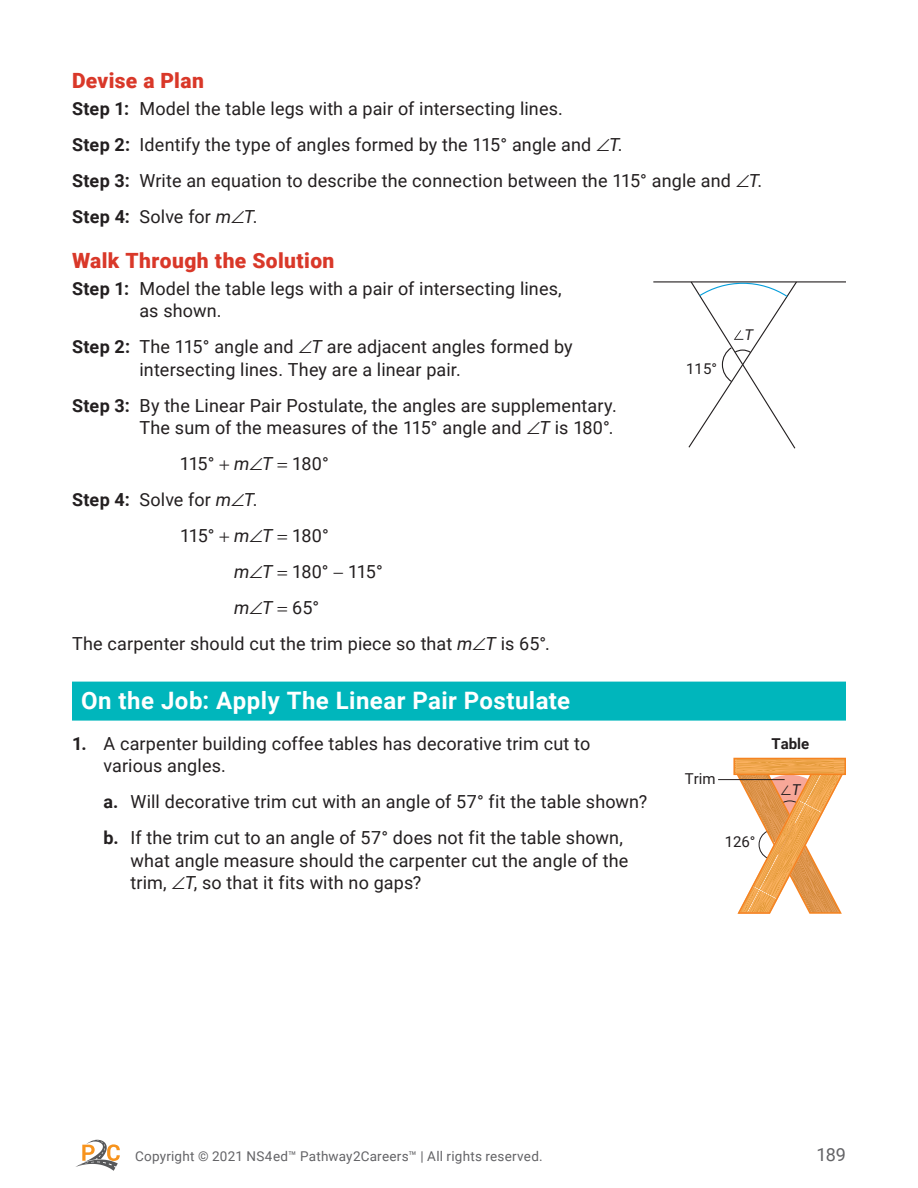
<style>
.page{position:relative;width:918px;height:1188px;background:#fff}
.page>*{position:absolute;margin:0;border:0;box-sizing:border-box;transform-origin:0 0}
.t1{font:700 24px "Roboto";letter-spacing:.02em;color:#fff}
.t2{font:900 21px "Roboto";letter-spacing:.02em;color:#d93829}
.t3{font:18px/22.5px "Roboto";letter-spacing:.01em;color:#231f20}
.t4{font:18px "Roboto";color:#636366}
.t5{font:15px "Roboto";color:#231f20}
.t6{font:700 15px "Roboto";color:#231f20}
.t7{font:italic 15px "Roboto";color:#231f20}
.t8{font:13.5px "Roboto";letter-spacing:.02em;color:#636366}
.s1{font-weight:700}
.s2{font-style:italic}
</style>
<div class="page">
<div style="left:72px;top:682px;width:774px;height:39px;background:#00b6bc"></div>
<hr style="left:653px;top:281px;width:193px;height:1px;background:#231f20">
<svg style="left:687px;top:281px;width:111px;height:168px"></svg>
<svg style="left:735px;top:775px;width:109px;height:139px"></svg>
<svg style="left:736px;top:761px;width:107px;height:11px"></svg>
<div style="left:733px;top:758px;width:113px;height:17px;border:2px solid #f58320"></div>
<hr style="left:718px;top:779px;width:67px;height:1px;background:#231f20">
<svg style="left:76px;top:1140px;width:44px;height:31px"></svg>
<p class="t2" style="left:72px;top:66px;width:133px">Devise a Plan</p>
<p class="t3" style="left:72px;top:90px;width:692px;line-height:36px"><span class="s1">Step 1:</span> Model the table legs with a pair of intersecting lines.<br><span class="s1">Step 2:</span> Identify the type of angles formed by the 115° angle and ∠<span class="s2">T</span>.<br><span class="s1">Step 3:</span> Write an equation to describe the connection between the 115° angle and ∠<span class="s2">T</span>.<br><span class="s1">Step 4:</span> Solve for <span class="s2">m</span>∠<span class="s2">T</span>.</p>
<p class="t2" style="left:72px;top:246px;width:264px">Walk Through the Solution</p>
<p class="t3" style="left:140px;top:276px;width:424px;text-indent:-68px"><span class="s1">Step 1:</span> Model the table legs with a pair of intersecting lines, as shown.</p>
<p class="t3" style="left:140px;top:335px;width:435px;text-indent:-68px"><span class="s1">Step 2:</span> The 115° angle and ∠<span class="s2">T</span> are adjacent angles formed by intersecting lines. They are a linear pair.</p>
<p class="t3" style="left:72px;top:393px;width:546px;text-align:right"><span class="s1">Step 3:</span> By the Linear Pair Postulate, the angles are supplementary.<br>The sum of the measures of the 115° angle and ∠<span class="s2">T</span> is 180°.</p>
<p class="t3" style="left:180px;top:452px;width:150px">115° <span class="s2">m</span>∠<span class="s2">T</span> 180°</p>
<p class="t3" style="left:72px;top:488px;width:187px"><span class="s1">Step 4:</span> Solve for <span class="s2">m</span>∠<span class="s2">T</span>.</p>
<p class="t3" style="left:180px;top:524px;width:150px">115° <span class="s2">m</span>∠<span class="s2">T</span> 180°</p>
<p class="t3" style="left:234px;top:560px;width:150px"><span class="s2">m</span>∠<span class="s2">T</span> 180° − 115°</p>
<p class="t3" style="left:234px;top:596px;width:87px"><span class="s2">m</span>∠<span class="s2">T</span> 65°</p>
<p class="t3" style="left:72px;top:632px;width:479px">The carpenter should cut the trim piece so that <span class="s2">m</span>∠<span class="s2">T</span> is 65°.</p>
<h1 class="t1" style="left:81px;top:684px;width:491px">On the Job: Apply The Linear Pair Postulate</h1>
<p class="t3" style="left:104px;top:732px;width:488px;text-indent:-32px"><span class="s1">1.</span> A carpenter building coffee tables has decorative trim cut to various angles.</p>
<p class="t3" style="left:104px;top:783px;width:545px;line-height:36px"><span class="s1">a.</span> Will decorative trim cut with an angle of 57° fit the table shown? <span class="s1">b.</span> If the trim cut to an angle of 57° does not fit the table shown,</p>
<p class="t3" style="left:130px;top:849px;width:500px">what angle measure should the carpenter cut the angle of the trim, ∠<span class="s2">T</span>, so that it fits with no gaps?</p>
<p class="t7" style="left:744px;top:324px;width:10px">T</p>
<p class="t5" style="left:686px;top:358px;width:32px">115°</p>
<p class="t5" style="left:685px;top:768px;width:32px">Trim</p>
<p class="t5" style="left:725px;top:831px;width:32px">126°</p>
<p class="t6" style="left:771px;top:734px;width:39px">Table</p>
<p class="t7" style="left:780px;top:779px;width:22px">∠T</p>
<p class="t8" style="left:135px;top:1147px;width:409px">Copyright © 2021 NS4ed™ Pathway2Careers™ | All rights reserved.</p>
<p class="t4" style="left:817px;top:1142px;width:31px">189</p>
</div>
